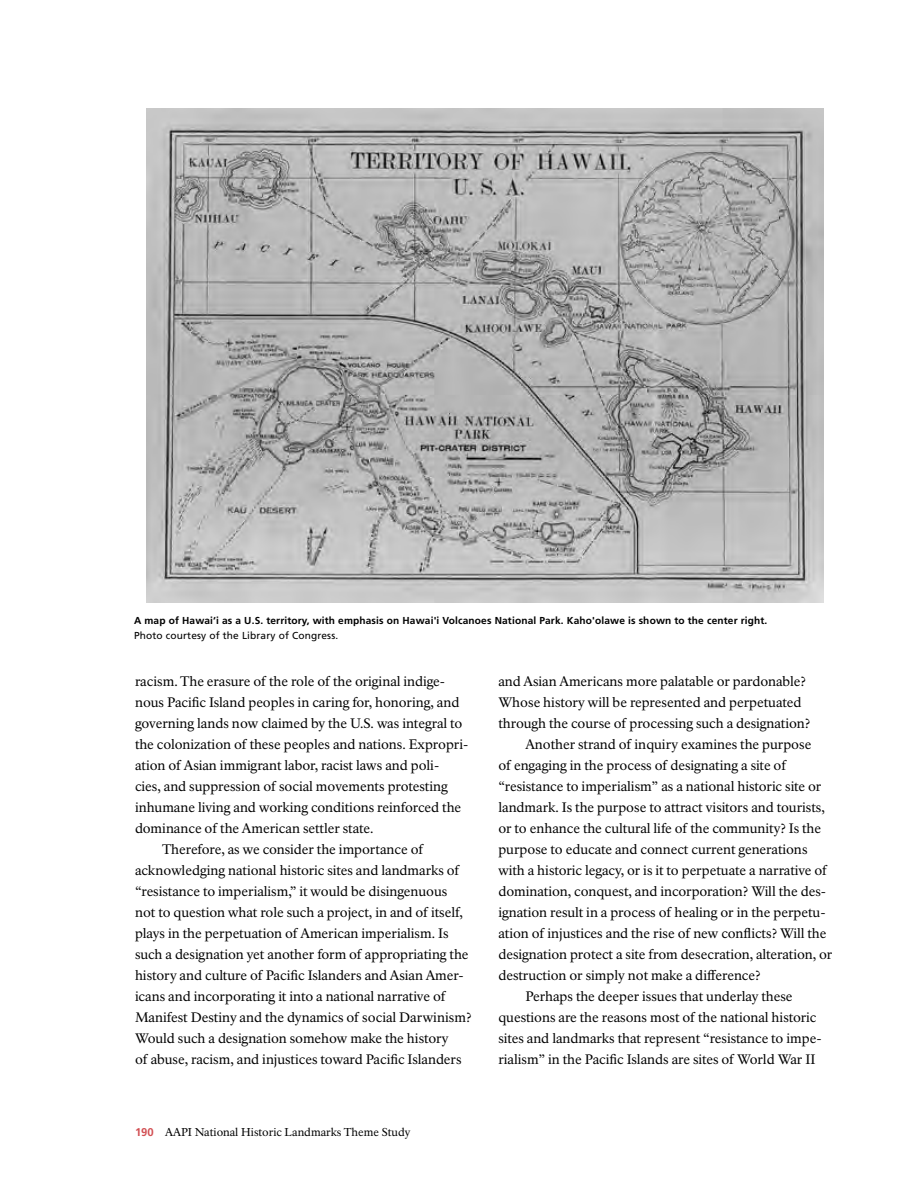
<style>
.page{position:relative;width:918px;height:1188px;background:#fff}
.page>*{position:absolute;margin:0;border:0;box-sizing:border-box;transform-origin:0 0}
.body_text{font:13.5px/21px "NPS Rawlinson";letter-spacing:-.005em;color:#000}
.body_text_-_no_inden{font:13.5px/21px "NPS Rawlinson";letter-spacing:-.005em;color:#000}
.t1{font:11.25px "NPS Rawlinson";color:#000}
.photo_caption{font:700 10.2px/15px "Frutiger LT Std";letter-spacing:.015em;color:#000}
.s1{font-weight:400}
.s2{font-family:"Frutiger LT Std";font-weight:700;color:#d24f53}
</style>
<div class="page">
<img style="left:147px;top:108px;width:677px;height:495px">
<p class="photo_caption" style="left:134px;top:613px;width:635px">A map of Hawai‘i as a U.S. territory, with emphasis on Hawai'i Volcanoes National Park. Kaho'olawe is shown to the center right.<br><span class="s1">Photo courtesy of the Library of Congress.</span></p>
<p class="body_text_-_no_inden" style="left:135px;top:671px;width:335px">racism. The erasure of the role of the original indige&shy;nous Pacific Island peoples in caring for, honoring, and governing lands now claimed by the U.S. was integral to the colonization of these peoples and nations. Expropri&shy;ation of Asian immigrant labor, racist laws and poli&shy;cies, and suppression of social movements protesting inhumane living and working conditions reinforced the dominance of the American settler state.</p>
<p class="body_text" style="left:135px;top:839px;width:338px;text-indent:27px">Therefore, as we consider the importance of acknowledging national historic sites and landmarks of “resistance to imperialism,” it would be disingenuous<br>not to question what role such a project, in and of itself, plays in the perpetuation of American imperialism. Is such a designation yet another form of appropriating the history and culture of Pacific Islanders and Asian Amer&shy;icans and incorporating it into a national narrative of Manifest Destiny and the dynamics of social Darwinism?<br>Would such a designation somehow make the history<br>of abuse, racism, and injustices toward Pacific Islanders</p>
<p class="t1" style="left:135px;top:1126px;width:277px"><span class="s2">190</span> AAPI National Historic Landmarks Theme Study</p>
<p class="body_text" style="left:498px;top:671px;width:313px">and Asian Americans more palatable or pardonable?<br>Whose history will be represented and perpetuated through the course of processing such a designation?</p>
<p class="body_text" style="left:498px;top:734px;width:335px;text-indent:27px">Another strand of inquiry examines the purpose<br>of engaging in the process of designating a site of “resistance to imperialism” as a national historic site or landmark. Is the purpose to attract visitors and tourists, or to enhance the cultural life of the community? Is the purpose to educate and connect current generations with a historic legacy, or is it to perpetuate a narrative of domination, conquest, and incorporation? Will the des&shy;ignation result in a process of healing or in the perpetu&shy;ation of injustices and the rise of new conflicts? Will the designation protect a site from desecration, alteration, or destruction or simply not make a difference?</p>
<p class="body_text" style="left:498px;top:986px;width:325px;text-align:center">Perhaps the deeper issues that underlay these questions are the reasons most of the national historic sites and landmarks that represent “resistance to impe&shy;rialism” in the Pacific Islands are sites of World War II</p>
</div>
